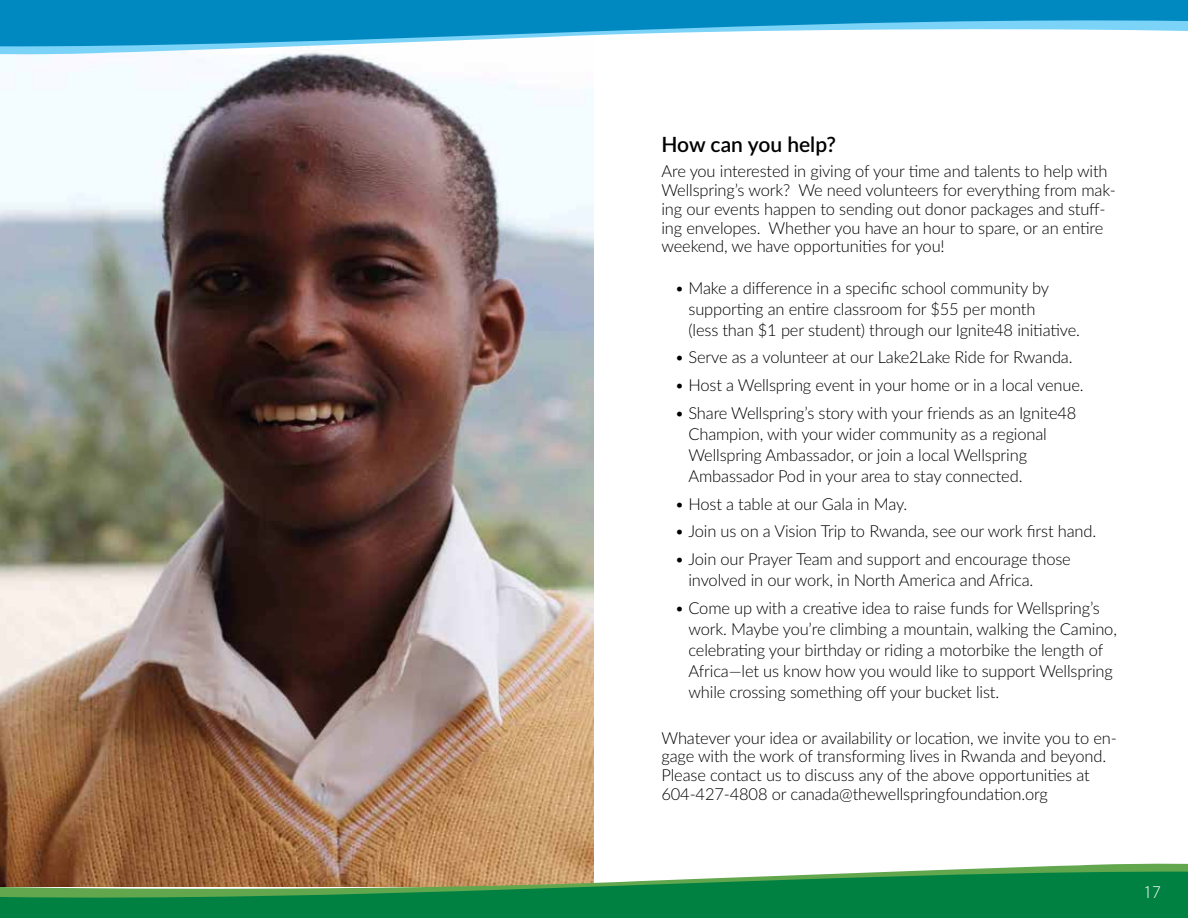
<style>
.page{position:relative;width:1188px;height:918px;background:#fff}
.page>*{position:absolute;margin:0;border:0;box-sizing:border-box;transform-origin:0 0}
.t1{font:600 21px "Lato";color:#000}
.t2{font:300 18px "Myriad Pro";color:#fff}
.t3{font:300 16.5px/21px "Lato";letter-spacing:-.01em;color:#000}
</style>
<div class="page">
<img style="left:0;top:87px;width:594px;height:744px">
<svg style="left:0;top:831px;width:1188px;height:87px"></svg>
<svg style="left:0;top:0;width:1188px;height:87px"></svg>
<p class="t1" style="left:662px;top:129px;width:176px">How can you help?</p>
<p class="t3" style="left:662px;top:162px;width:456px;line-height:18.8px">Are you interested in giving of your time and talents to help with Wellspring’s work? We need volunteers for everything from mak&shy;ing our events happen to sending out donor packages and stuff&shy;ing envelopes. Whether you have an hour to spare, or an entire weekend, we have opportunities for you!</p>
<p class="t3" style="left:688px;top:277px;width:393px;text-indent:-13px">• Make a difference in a specific school community by supporting an entire classroom for $55 per month<br>(less than $1 per student) through our Ignite48 initiative.</p>
<p class="t3" style="left:675px;top:346px;width:399px">• Serve as a volunteer at our Lake2Lake Ride for Rwanda.</p>
<p class="t3" style="left:675px;top:374px;width:410px">• Host a Wellspring event in your home or in a local venue.</p>
<p class="t3" style="left:688px;top:402px;width:389px;text-indent:-13px">• Share Wellspring’s story with your friends as an Ignite48<br>Champion, with your wider community as a regional Wellspring Ambassador, or join a local Wellspring Ambassador Pod in your area to stay connected.</p>
<p class="t3" style="left:675px;top:493px;width:234px">• Host a table at our Gala in May.</p>
<p class="t3" style="left:675px;top:520px;width:423px">• Join us on a Vision Trip to Rwanda, see our work first hand.</p>
<p class="t3" style="left:688px;top:548px;width:384px;text-indent:-13px">• Join our Prayer Team and support and encourage those involved in our work, in North America and Africa.</p>
<p class="t3" style="left:688px;top:597px;width:430px;text-indent:-13px">• Come up with a creative idea to raise funds for Wellspring’s work. Maybe you’re climbing a mountain, walking the Camino, celebrating your birthday or riding a motorbike the length of Africa—let us know how you would like to support Wellspring while crossing something off your bucket list.</p>
<p class="t3" style="left:662px;top:728px;width:457px;line-height:18.8px">Whatever your idea or availability or location, we invite you to en&shy;gage with the work of transforming lives in Rwanda and beyond.<br>Please contact us to discuss any of the above opportunities at 604-427-4808 or canada@thewellspringfoundation.org</p>
<p class="t2" style="left:1143px;top:881px;width:19px">17</p>
</div>
